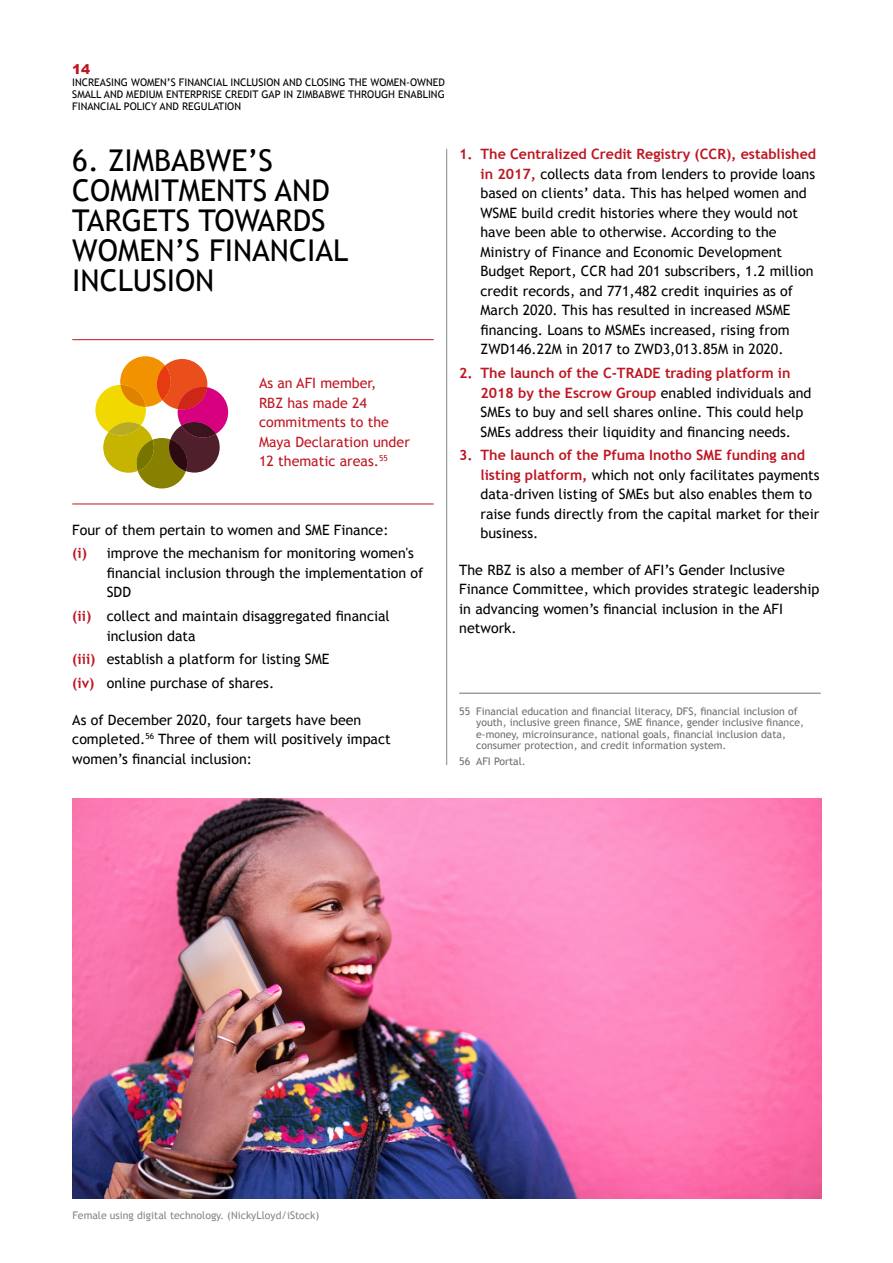
<style>
.page{position:relative;width:893px;height:1263px;background:#fff}
.page>*{position:absolute;margin:0;border:0;box-sizing:border-box;transform-origin:0 0}
.t1{font:30px/30px "Trebuchet MS";color:#000}
.t2{font:14.25px/19.5px "Trebuchet MS";color:#000}
.t3{font:14.25px/19.5px "Trebuchet MS";color:#be1622}
.t4{font:900 13.5px "Arial";color:#be1622}
.t5{font:10.5px/11.6px "Trebuchet MS";color:#706f6f}
.t6{font:10.5px/12px "Trebuchet MS";color:#000;text-align:justify}
.t7{font:10.5px "Trebuchet MS";color:#878686}
.s1{font-weight:700;color:#be1622}
</style>
<div class="page">
<hr style="left:446px;top:149px;width:1px;height:616px;background:#878787">
<hr style="left:72px;top:339px;width:181px;height:1px;background:#be1622">
<hr style="left:253px;top:339px;width:181px;height:1px;background:#be1622">
<hr style="left:72px;top:504px;width:181px;height:1px;background:#be1622">
<hr style="left:253px;top:504px;width:181px;height:1px;background:#be1622">
<svg style="left:95px;top:356px;width:133px;height:132px"></svg>
<hr style="left:459px;top:693px;width:362px;height:1px;background:#706f6f">
<img style="left:73px;top:798px;width:748px;height:400px">
<p class="t4" style="left:72px;top:59px;width:20px">14</p>
<p class="t6" style="left:72px;top:76px;width:374px">INCREASING WOMEN’S FINANCIAL INCLUSION AND CLOSING THE WOMEN-OWNED SMALL AND MEDIUM ENTERPRISE CREDIT GAP IN ZIMBABWE THROUGH ENABLING FINANCIAL POLICY AND REGULATION</p>
<p class="t2" style="left:480px;top:145px;width:337px;text-indent:-21px"><span class="s1">1. The Centralized Credit Registry (CCR), established in 2017,</span> collects data from lenders to provide loans based on clients’ data. This has helped women and WSME build credit histories where they would not have been able to otherwise. According to the Ministry of Finance and Economic Development Budget Report, CCR had 201 subscribers, 1.2 million credit records, and 771,482 credit inquiries as of March 2020. This has resulted in increased MSME financing. Loans to MSMEs increased, rising from ZWD146.22M in 2017 to ZWD3,013.85M in 2020.</p>
<p class="t2" style="left:480px;top:363px;width:333px;text-indent:-21px"><span class="s1">2. The launch of the C-TRADE trading platform in 2018 by the Escrow Group</span> enabled individuals and SMEs to buy and sell shares online. This could help SMEs address their liquidity and financing needs.</p>
<p class="t2" style="left:480px;top:446px;width:341px;text-indent:-21px"><span class="s1">3. The launch of the Pfuma Inotho SME funding and listing platform,</span> which not only facilitates payments data-driven listing of SMEs but also enables them to raise funds directly from the capital market for their business.</p>
<p class="t2" style="left:459px;top:560px;width:362px">The RBZ is also a member of AFI’s Gender Inclusive Finance Committee, which provides strategic leadership in advancing women’s financial inclusion in the AFI network.</p>
<h1 class="t1" style="left:72px;top:146px;width:277px">6. ZIMBABWE’S<br>COMMITMENTS AND<br>TARGETS TOWARDS<br>WOMEN’S FINANCIAL<br>INCLUSION</h1>
<p class="t3" style="left:259px;top:373px;width:152px">As an AFI member,<br>RBZ has made 24 commitments to the<br>Maya Declaration under<br>12 thematic areas.<sup>55</sup></p>
<p class="t2" style="left:72px;top:518px;width:343px;line-height:23.7px">Four of them pertain to women and SME Finance:<br><span class="s1">(i)</span> improve the mechanism for monitoring women's</p>
<p class="t2" style="left:107px;top:563px;width:318px">financial inclusion through the implementation of<br>SDD</p>
<p class="t2" style="left:107px;top:606px;width:285px;text-indent:-34px"><span class="s1">(ii)</span> collect and maintain disaggregated financial inclusion data</p>
<p class="t2" style="left:72px;top:648px;width:259px;line-height:23.7px"><span class="s1">(iii)</span> establish a platform for listing SME <span class="s1">(iv)</span> online purchase of shares.</p>
<p class="t2" style="left:72px;top:710px;width:320px">As of December 2020, four targets have been completed.<sup>56</sup> Three of them will positively impact women’s financial inclusion:</p>
<p class="t5" style="left:476px;top:705px;width:329px;text-indent:-17px">55 Financial education and financial literacy, DFS, financial inclusion of youth, inclusive green finance, SME finance, gender inclusive finance, e-money, microinsurance, national goals, financial inclusion data, consumer protection, and credit information system.</p>
<p class="t5" style="left:459px;top:756px;width:68px">56 AFI Portal.</p>
<p class="t7" style="left:72px;top:1209px;width:248px">Female using digital technology. (NickyLloyd/iStock)</p>
</div>
